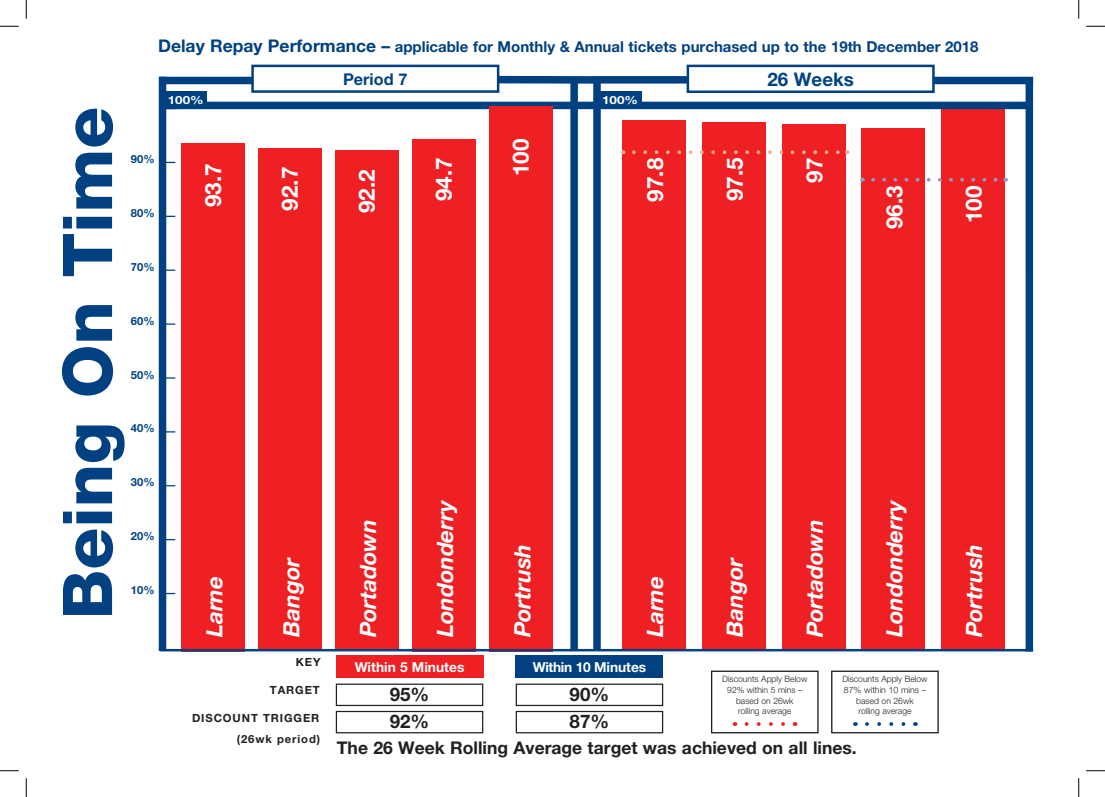
<style>
.page{position:relative;width:1105px;height:797px;background:#fff}
.page>*{position:absolute;margin:0;border:0;box-sizing:border-box;transform-origin:0 0}
.t1{font:800 68.75px "Helvetica Neue LT";color:#014181}
.t2{font:italic 700 22.5px "Helvetica Neue LT";letter-spacing:-.005em;color:#fff}
.t3{font:700 22.5px "Helvetica Neue LT";color:#fff}
.t4{font:700 18.75px/27.2px "Helvetica Neue LT";color:#231f20}
.t5{font:700 18.75px "Helvetica Neue LT";color:#014181}
.t6{font:700 17.5px "Helvetica Neue LT";color:#231f20}
.t7{font:700 16.25px "Helvetica Neue LT";color:#014181}
.t8{font:700 15px "Helvetica Neue LT";color:#014181}
.t9{font:700 13.75px "Helvetica Neue LT";letter-spacing:-.005em;color:#fff}
.t10{font:700 11.25px "Helvetica Neue LT";letter-spacing:.08em;color:#231f20}
.t11{font:700 11.25px "Helvetica Neue LT";color:#014181}
.t12{font:700 11.25px "Helvetica Neue LT";color:#fff;scale:1.2 1}
.t13{font:300 8.75px/10.6px "Helvetica Neue LT";color:#231f20;text-align:center}
.s1{font-size:17.5px}
</style>
<div class="page">
<div style="left:159px;top:77px;width:7px;height:574px;background:#014181"></div>
<div style="left:1025px;top:83px;width:8px;height:568px;background:#014181"></div>
<div style="left:593px;top:80px;width:8px;height:570px;background:#014181"></div>
<div style="left:570px;top:78px;width:8px;height:572px;background:#014181"></div>
<div style="left:162px;top:102px;width:432px;height:7px;background:#014181"></div>
<div style="left:159px;top:77px;width:133px;height:7px;background:#014181"></div>
<svg style="left:499px;top:72px;width:102px;height:15px"></svg>
<div style="left:593px;top:76px;width:131px;height:8px;background:#014181"></div>
<div style="left:883px;top:77px;width:150px;height:7px;background:#014181"></div>
<div style="left:181px;top:143px;width:64px;height:508px;background:#ee2024"></div>
<div style="left:258px;top:148px;width:64px;height:500px;background:#ee2024"></div>
<div style="left:336px;top:150px;width:63px;height:499px;background:#ee2024"></div>
<div style="left:413px;top:139px;width:63px;height:512px;background:#ee2024"></div>
<div style="left:490px;top:106px;width:63px;height:545px;background:#ee2024"></div>
<div style="left:622px;top:120px;width:64px;height:530px;background:#ee2024"></div>
<div style="left:702px;top:122px;width:64px;height:529px;background:#ee2024"></div>
<div style="left:782px;top:124px;width:64px;height:526px;background:#ee2024"></div>
<div style="left:861px;top:128px;width:64px;height:522px;background:#ee2024"></div>
<div style="left:941px;top:109px;width:64px;height:540px;background:#ee2024"></div>
<div style="left:599px;top:102px;width:428px;height:7px;background:#014181"></div>
<div style="left:336px;top:655px;width:147px;height:23px;background:#ee2024"></div>
<div style="left:336px;top:683px;width:147px;height:23px;border:1px solid #231f20"></div>
<div style="left:336px;top:711px;width:147px;height:22px;border:1px solid #231f20"></div>
<div style="left:516px;top:655px;width:147px;height:23px;background:#014181"></div>
<div style="left:516px;top:683px;width:147px;height:23px;border:1px solid #231f20"></div>
<div style="left:516px;top:711px;width:147px;height:22px;border:1px solid #231f20"></div>
<hr style="left:160px;top:649px;width:873px;height:2px;background:#014181">
<div style="left:164px;top:92px;width:43px;height:15px;background:#014181"></div>
<div style="left:599px;top:92px;width:42px;height:15px;background:#014181"></div>
<div style="left:711px;top:670px;width:108px;height:63px;border:1px solid #231f20"></div>
<div style="left:831px;top:670px;width:108px;height:63px;border:1px solid #231f20"></div>
<div style="left:688px;top:66px;width:245px;height:26px;background:#fff"></div>
<div style="left:687px;top:65px;width:248px;height:28px;border:2px solid #014181"></div>
<svg style="left:867px;top:722px;width:39px;height:4px"></svg>
<svg style="left:746px;top:722px;width:39px;height:4px"></svg>
<div style="left:253px;top:66px;width:245px;height:26px;background:#fff"></div>
<div style="left:251px;top:65px;width:248px;height:28px;border:2px solid #014181"></div>
<svg style="left:166px;top:269px;width:9px;height:2px"></svg>
<svg style="left:166px;top:323px;width:9px;height:2px"></svg>
<svg style="left:873px;top:178px;width:125px;height:4px"></svg>
<svg style="left:634px;top:150px;width:206px;height:4px"></svg>
<svg style="left:0;top:25px;width:19px;height:2px"></svg>
<svg style="left:1086px;top:25px;width:19px;height:2px"></svg>
<svg style="left:0;top:770px;width:19px;height:1px"></svg>
<svg style="left:1086px;top:770px;width:19px;height:1px"></svg>
<svg style="left:25px;top:0;width:2px;height:19px"></svg>
<svg style="left:25px;top:778px;width:2px;height:19px"></svg>
<svg style="left:1078px;top:0;width:1px;height:19px"></svg>
<svg style="left:1078px;top:778px;width:1px;height:19px"></svg>
<h3 class="t8" style="left:158px;top:37px;width:822px"><span class="s1">Delay Repay Performance –</span> applicable for Monthly &amp; Annual tickets purchased up to the 19th December 2018</h3>
<h3 class="t7" style="left:343px;top:69px;width:66px">Period 7</h3>
<h3 class="t5" style="left:767px;top:68px;width:88px">26 Weeks</h3>
<h1 class="t1" style="left:47px;top:619px;width:514px;rotate:-90deg">Being On Time</h1>
<p class="t11" style="left:131px;top:152px;width:25px">90%</p>
<p class="t11" style="left:131px;top:206px;width:25px">80%</p>
<p class="t11" style="left:131px;top:260px;width:25px">70%</p>
<p class="t11" style="left:131px;top:314px;width:25px">60%</p>
<p class="t11" style="left:131px;top:367px;width:25px">50%</p>
<p class="t11" style="left:131px;top:421px;width:25px">40%</p>
<p class="t11" style="left:131px;top:475px;width:25px">30%</p>
<p class="t11" style="left:131px;top:529px;width:25px">20%</p>
<p class="t11" style="left:131px;top:583px;width:25px">10%</p>
<p class="t12" style="left:168px;top:93px;width:32px">100%</p>
<p class="t12" style="left:602px;top:93px;width:32px">100%</p>
<h2 class="t3" style="left:199px;top:207px;width:45px;rotate:-90deg">93.7</h2>
<h2 class="t3" style="left:276px;top:211px;width:45px;rotate:-90deg">92.7</h2>
<h2 class="t3" style="left:353px;top:213px;width:45px;rotate:-90deg">92.2</h2>
<h2 class="t3" style="left:430px;top:201px;width:45px;rotate:-90deg">94.7</h2>
<h2 class="t3" style="left:507px;top:176px;width:39px;rotate:-90deg">100</h2>
<h2 class="t3" style="left:641px;top:201px;width:45px;rotate:-90deg">97.8</h2>
<h2 class="t3" style="left:721px;top:201px;width:45px;rotate:-90deg">97.5</h2>
<h2 class="t3" style="left:800px;top:183px;width:27px;rotate:-90deg">97</h2>
<h2 class="t3" style="left:880px;top:229px;width:45px;rotate:-90deg">96.3</h2>
<h2 class="t2" style="left:201px;top:637px;width:63px;rotate:-90deg">Larne</h2>
<h2 class="t2" style="left:277px;top:637px;width:82px;rotate:-90deg">Bangor</h2>
<h2 class="t2" style="left:354px;top:637px;width:119px;rotate:-90deg">Portadown</h2>
<h2 class="t2" style="left:431px;top:637px;width:140px;rotate:-90deg">Londonderry</h2>
<h2 class="t2" style="left:508px;top:637px;width:95px;rotate:-90deg">Portrush</h2>
<h2 class="t2" style="left:641px;top:637px;width:63px;rotate:-90deg">Larne</h2>
<h2 class="t2" style="left:721px;top:637px;width:82px;rotate:-90deg">Bangor</h2>
<h2 class="t2" style="left:801px;top:637px;width:119px;rotate:-90deg">Portadown</h2>
<h2 class="t2" style="left:880px;top:637px;width:140px;rotate:-90deg">Londonderry</h2>
<p class="t10" style="left:296px;top:654px;width:26px">KEY</p>
<p class="t10" style="left:270px;top:682px;width:51px">TARGET</p>
<p class="t10" style="left:192px;top:711px;width:129px">DISCOUNT TRIGGER</p>
<p class="t10" style="left:237px;top:732px;width:85px">(26wk period)</p>
<h3 class="t9" style="left:533px;top:659px;width:115px">Within 10 Minutes</h3>
<h3 class="t4" style="left:570px;top:680px;width:41px">90%<br>87%</h3>
<h3 class="t6" style="left:337px;top:736px;width:521px">The 26 Week Rolling Average target was achieved on all lines.</h3>
<h3 class="t9" style="left:355px;top:659px;width:111px">Within 5 Minutes</h3>
<h3 class="t4" style="left:390px;top:680px;width:41px">95%<br>92%</h3>
<p class="t13" style="left:722px;top:673px;width:87px">Discounts Apply Below<br>92% within 5 mins – based on 26wk<br>rolling average</p>
<p class="t13" style="left:842px;top:673px;width:87px">Discounts Apply Below<br>87% within 10 mins – based on 26wk<br>rolling average</p>
<h2 class="t3" style="left:960px;top:223px;width:39px;rotate:-90deg">100</h2>
<h2 class="t2" style="left:960px;top:637px;width:95px;rotate:-90deg">Portrush</h2>
</div>
